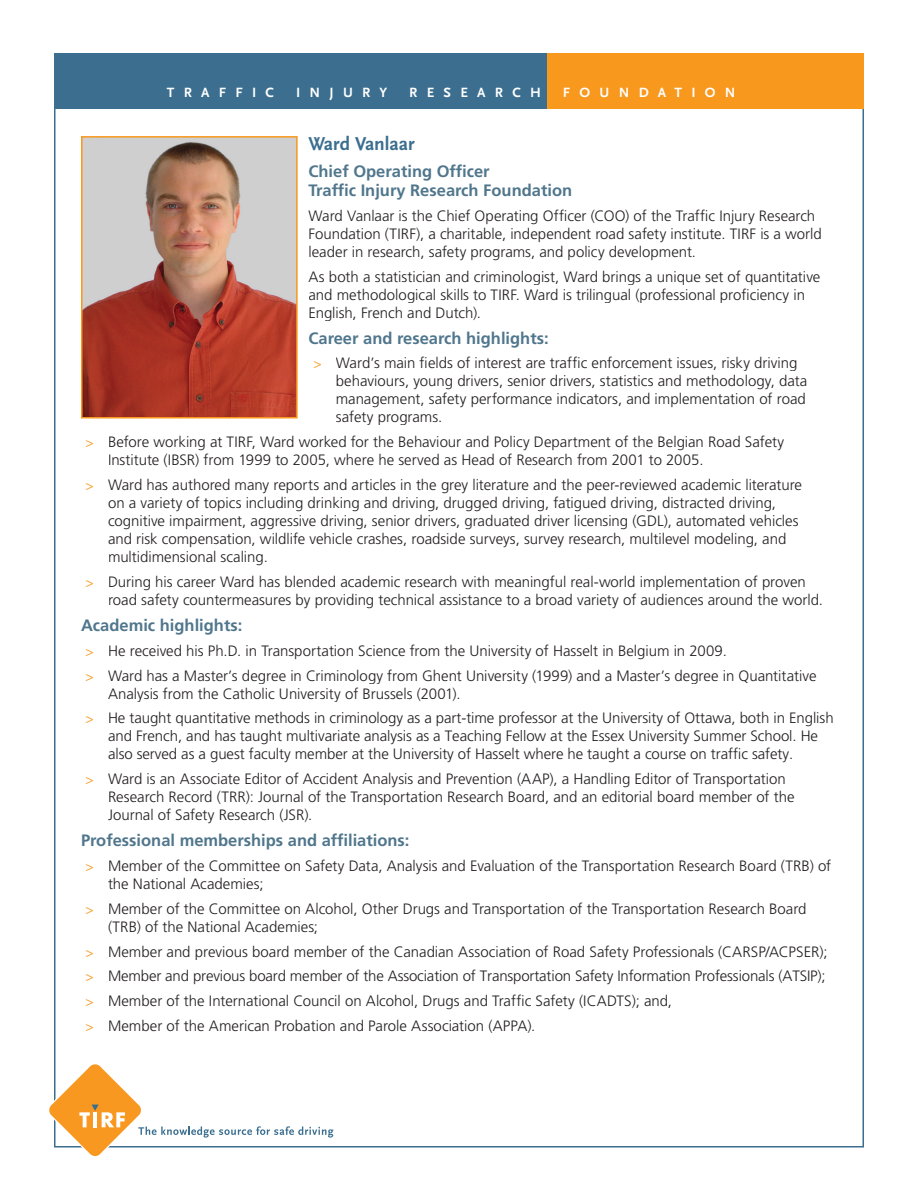
<style>
.page{position:relative;width:918px;height:1188px;background:#fff}
.page>*{position:absolute;margin:0;border:0;box-sizing:border-box;transform-origin:0 0}
.t1{font:700 19.5px "Scala Sans OT";color:#3b6e8f}
.t2{font:700 16.5px/19.5px "Frutiger LT Std";color:#50768c}
.t3{font:300 15px/18px "Frutiger LT Std";letter-spacing:-.005em;color:#231f20}
.t4{font:700 14.1px "Scala Sans OT";letter-spacing:.66em;color:#fff}
.s1{font-size:13.5px;color:#f8981d}
</style>
<div class="page">
<div style="left:119px;top:53px;width:745px;height:56px;background:#f8981d"></div>
<div style="left:54px;top:53px;width:493px;height:56px;background:#3b6e8f"></div>
<svg style="left:49px;top:1063px;width:284px;height:93px"></svg>
<img style="left:84px;top:139px;width:211px;height:276px">
<div style="left:81px;top:136px;width:217px;height:282px;border:2px solid #f8981d"></div>
<p class="t4" style="left:167px;top:85px;width:109px">TRAFFIC</p>
<p class="t4" style="left:296px;top:85px;width:93px">INJURY</p>
<p class="t4" style="left:409px;top:85px;width:133px">RESEARCH</p>
<p class="t4" style="left:563px;top:85px;width:174px">FOUNDATION</p>
<h1 class="t1" style="left:308px;top:133px;width:108px">Ward Vanlaar</h1>
<p class="t2" style="left:308px;top:161px;width:265px">Chief Operating Officer<br>Traffic Injury Research Foundation</p>
<p class="t3" style="left:308px;top:207px;width:515px">Ward Vanlaar is the Chief Operating Officer (COO) of the Traffic Injury Research<br>Foundation (TIRF), a charitable, independent road safety institute. TIRF is a world leader in research, safety programs, and policy development.</p>
<p class="t3" style="left:308px;top:268px;width:513px">As both a statistician and criminologist, Ward brings a unique set of quantitative and methodological skills to TIRF. Ward is trilingual (professional proficiency in<br>English, French and Dutch).</p>
<p class="t2" style="left:308px;top:328px;width:242px">Career and research highlights:</p>
<p class="t3" style="left:336px;top:354px;width:473px;text-indent:-22px"><span class="s1">&gt;</span> Ward’s main fields of interest are traffic enforcement issues, risky driving behaviours, young drivers, senior drivers, statistics and methodology, data management, safety performance indicators, and implementation of road safety programs.</p>
<p class="t3" style="left:108px;top:433px;width:678px;text-indent:-22px"><span class="s1">&gt;</span> Before working at TIRF, Ward worked for the Behaviour and Policy Department of the Belgian Road Safety<br>Institute (IBSR) from 1999 to 2005, where he served as Head of Research from 2001 to 2005.</p>
<p class="t3" style="left:108px;top:476px;width:696px;text-indent:-22px"><span class="s1">&gt;</span> Ward has authored many reports and articles in the grey literature and the peer-reviewed academic literature on a variety of topics including drinking and driving, drugged driving, fatigued driving, distracted driving, cognitive impairment, aggressive driving, senior drivers, graduated driver licensing (GDL), automated vehicles and risk compensation, wildlife vehicle crashes, roadside surveys, survey research, multilevel modeling, and multidimensional scaling.</p>
<p class="t3" style="left:108px;top:573px;width:717px;text-indent:-22px"><span class="s1">&gt;</span> During his career Ward has blended academic research with meaningful real-world implementation of proven road safety countermeasures by providing technical assistance to a broad variety of audiences around the world.</p>
<p class="t2" style="left:81px;top:616px;width:163px">Academic highlights:</p>
<p class="t3" style="left:86px;top:639px;width:733px;line-height:24.8px"><span class="s1">&gt;</span> He received his Ph.D. in Transportation Science from the University of Hasselt in Belgium in 2009.<br><span class="s1">&gt;</span> Ward has a Master’s degree in Criminology from Ghent University (1999) and a Master’s degree in Quantitative</p>
<p class="t3" style="left:86px;top:681px;width:750px;line-height:24.8px;text-indent:22px">Analysis from the Catholic University of Brussels (2001).<br><span class="s1">&gt;</span> He taught quantitative methods in criminology as a part-time professor at the University of Ottawa, both in English</p>
<p class="t3" style="left:108px;top:727px;width:712px">and French, and has taught multivariate analysis as a Teaching Fellow at the Essex University Summer School. He also served as a guest faculty member at the University of Hasselt where he taught a course on traffic safety.</p>
<p class="t3" style="left:108px;top:770px;width:688px;text-indent:-22px"><span class="s1">&gt;</span> Ward is an Associate Editor of Accident Analysis and Prevention (AAP), a Handling Editor of Transportation<br>Research Record (TRR): Journal of the Transportation Research Board, and an editorial board member of the<br>Journal of Safety Research (JSR).</p>
<p class="t2" style="left:81px;top:831px;width:330px">Professional memberships and affiliations:</p>
<p class="t3" style="left:108px;top:857px;width:725px;text-indent:-22px"><span class="s1">&gt;</span> Member of the Committee on Safety Data, Analysis and Evaluation of the Transportation Research Board (TRB) of the National Academies;</p>
<p class="t3" style="left:108px;top:900px;width:700px;text-indent:-22px"><span class="s1">&gt;</span> Member of the Committee on Alcohol, Other Drugs and Transportation of the Transportation Research Board (TRB) of the National Academies;</p>
<p class="t3" style="left:86px;top:939px;width:744px;line-height:24.8px"><span class="s1">&gt;</span> Member and previous board member of the Canadian Association of Road Safety Professionals (CARSP/ACPSER); <span class="s1">&gt;</span> Member and previous board member of the Association of Transportation Safety Information Professionals (ATSIP); <span class="s1">&gt;</span> Member of the International Council on Alcohol, Drugs and Traffic Safety (ICADTS); and,<br><span class="s1">&gt;</span> Member of the American Probation and Parole Association (APPA).</p>
</div>
